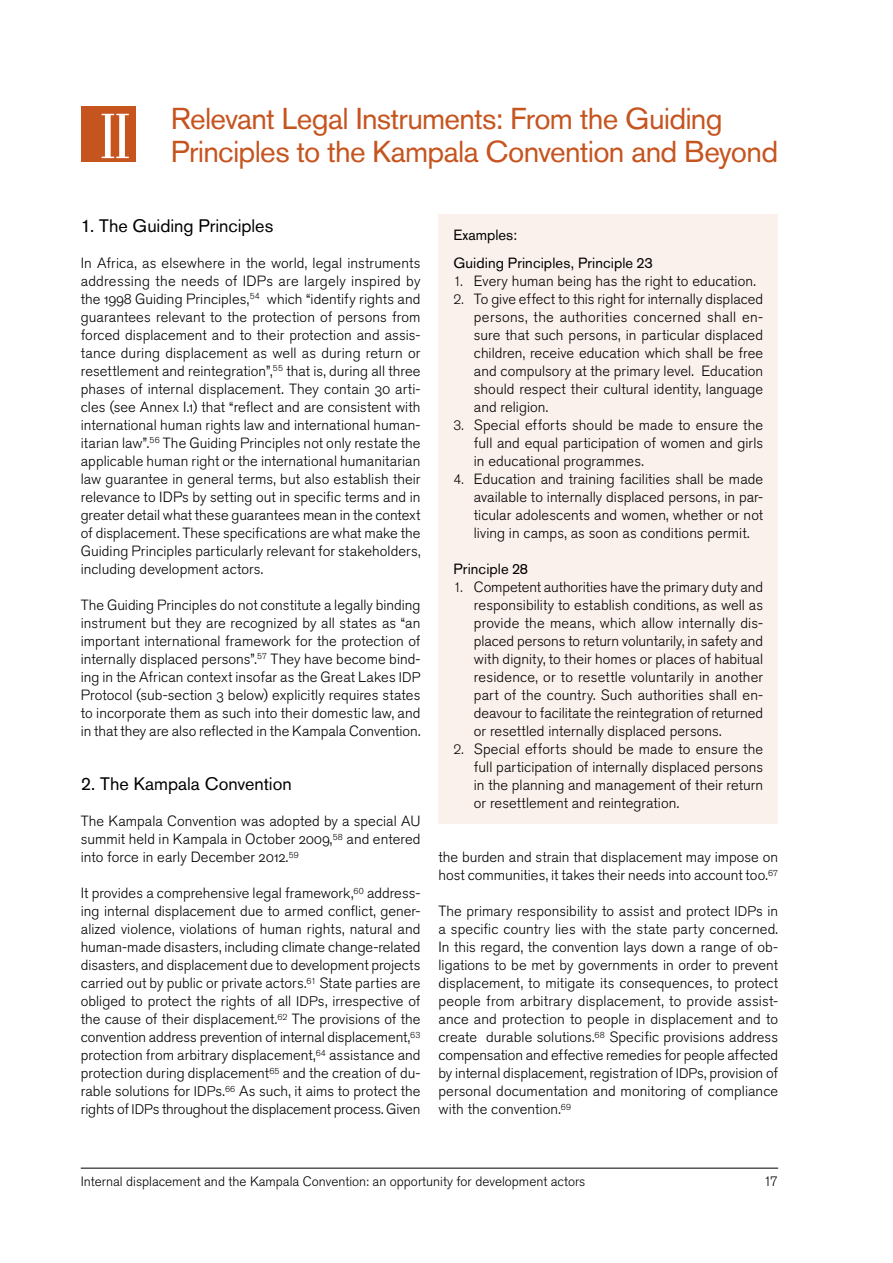
<style>
.page{position:relative;width:893px;height:1263px;background:#fff}
.page>*{position:absolute;margin:0;border:0;box-sizing:border-box;transform-origin:0 0}
.t1{font:30px/33px "Akzidenz Grotesk Pro";letter-spacing:-.025em;color:#c6541f}
.t2{font:18px "Akzidenz Grotesk Pro";color:#000}
.t3{font:300 14.7px/18px "Akzidenz Grotesk Pro";letter-spacing:.005em;color:#000;text-align:justify}
.t4{font:14.7px/27.9px "Akzidenz Grotesk Pro";letter-spacing:.01em;color:#000}
.t5{font:300 13.5px "Akzidenz Grotesk Pro";color:#000}
.s1{font-size:13.8px}
.s2{font-size:13.5px}
</style>
<div class="page">
<hr style="left:81px;top:1168px;width:697px;height:1px;background:#000">
<div style="left:81px;top:106px;width:55px;height:55px;background:#c6541f"></div>
<div style="left:438px;top:214px;width:340px;height:609px;background:#faf0ec"></div>
<svg style="left:102px;top:114px;width:27px;height:44px"></svg>
<h1 class="t1" style="left:171px;top:102px;width:609px">Relevant Legal Instruments: From the Guiding<br>Principles to the Kampala Convention and Beyond</h1>
<p class="t2" style="left:81px;top:214px;width:194px">1. The Guiding Principles</p>
<p class="t3" style="left:81px;top:254px;width:341px">In Africa, as elsewhere in the world, legal instruments addressing the needs of IDPs are largely inspired by the 1998 Guiding Principles,<sup>54</sup> which “identify rights and guarantees relevant to the protection of persons from forced displacement and to their protection and assis&shy;tance during displacement as well as during return or resettlement and reintegration”,<sup>55</sup> that is, during all three phases of internal displacement. They contain 30 arti&shy;cles (see Annex I.1) that “reflect and are consistent with international human rights law and international human&shy;itarian law”.<sup>56</sup> The Guiding Principles not only restate the applicable human right or the international humanitarian law guarantee in general terms, but also establish their relevance to IDPs by setting out in specific terms and in greater detail what these guarantees mean in the context of displacement. These specifications are what make the Guiding Principles particularly relevant for stakeholders, including development actors.</p>
<p class="t3" style="left:81px;top:596px;width:341px">The Guiding Principles do not constitute a legally binding instrument but they are recognized by all states as “an important international framework for the protection of internally displaced persons”.<sup>57</sup> They have become bind&shy;ing in the African context insofar as the Great Lakes <span class="s1">IDP </span>Protocol (sub-section 3 below) explicitly requires states to incorporate them as such into their domestic law, and in that they are also reflected in the Kampala Convention.</p>
<p class="t2" style="left:81px;top:772px;width:213px">2. The Kampala Convention</p>
<p class="t3" style="left:81px;top:812px;width:341px">The Kampala Convention was adopted by a special AU summit held in Kampala in October 2009,<sup>58</sup> and entered into force in early December 2012.<sup>59</sup></p>
<p class="t3" style="left:81px;top:884px;width:341px">It provides a comprehensive legal framework,<sup>60</sup> address&shy;ing internal displacement due to armed conflict, gener&shy;alized violence, violations of human rights, natural and human-made disasters, including climate change-related disasters, and displacement due to development projects carried out by public or private actors.<sup>61</sup> State parties are obliged to protect the rights of all <span class="s1">IDP</span>s, irrespective of the cause of their displacement.<sup>62</sup> The provisions of the convention address prevention of internal displacement,<sup>63 </sup>protection from arbitrary displacement,<sup>64</sup> assistance and protection during displacement<sup>65</sup> and the creation of du&shy;rable solutions for <span class="s1">IDP</span>s.<sup>66</sup> As such, it aims to protect the rights of <span class="s1">IDP</span>s throughout the displacement process. Given</p>
<p class="t4" style="left:453px;top:221px;width:200px">Examples:<br>Guiding Principles, Principle 23</p>
<p class="t3" style="left:453px;top:272px;width:304px"><span class="s2">1.</span> Every human being has the right to education.</p>
<p class="t3" style="left:474px;top:290px;width:291px;text-indent:-20px"><span class="s2">2.</span> To give effect to this right for internally displaced persons, the authorities concerned shall en&shy;sure that such persons, in particular displaced children, receive education which shall be free and compulsory at the primary level. Education should respect their cultural identity, language and religion.</p>
<p class="t3" style="left:474px;top:416px;width:291px;text-indent:-20px"><span class="s2">3.</span> Special efforts should be made to ensure the full and equal participation of women and girls in educational programmes.</p>
<p class="t3" style="left:474px;top:470px;width:291px;text-indent:-20px"><span class="s2">4.</span> Education and training facilities shall be made available to internally displaced persons, in par&shy;ticular adolescents and women, whether or not living in camps, as soon as conditions permit.</p>
<p class="t4" style="left:453px;top:555px;width:76px">Principle 28</p>
<p class="t3" style="left:474px;top:578px;width:291px;text-indent:-20px"><span class="s2">1.</span> Competent authorities have the primary duty and responsibility to establish conditions, as well as provide the means, which allow internally dis&shy;placed persons to return voluntarily, in safety and with dignity, to their homes or places of habitual residence, or to resettle voluntarily in another part of the country. Such authorities shall en&shy;deavour to facilitate the reintegration of returned or resettled internally displaced persons.</p>
<p class="t3" style="left:474px;top:740px;width:291px;text-indent:-20px"><span class="s2">2.</span> Special efforts should be made to ensure the full participation of internally displaced persons in the planning and management of their return or resettlement and reintegration.</p>
<p class="t3" style="left:438px;top:848px;width:341px">the burden and strain that displacement may impose on host communities, it takes their needs into account too.<sup>67</sup></p>
<p class="t3" style="left:438px;top:902px;width:341px">The primary responsibility to assist and protect <span class="s1">IDP</span>s in a specific country lies with the state party concerned.<br>In this regard, the convention lays down a range of ob&shy;ligations to be met by governments in order to prevent displacement, to mitigate its consequences, to protect people from arbitrary displacement, to provide assist&shy;ance and protection to people in displacement and to create durable solutions.<sup>68</sup> Specific provisions address compensation and effective remedies for people affected by internal displacement, registration of <span class="s1">IDP</span>s, provision of personal documentation and monitoring of compliance with the convention.<sup>69</sup></p>
<p class="t5" style="left:81px;top:1173px;width:506px">Internal displacement and the Kampala Convention: an opportunity for development actors</p>
<p class="t5" style="left:764px;top:1173px;width:16px">17</p>
</div>
